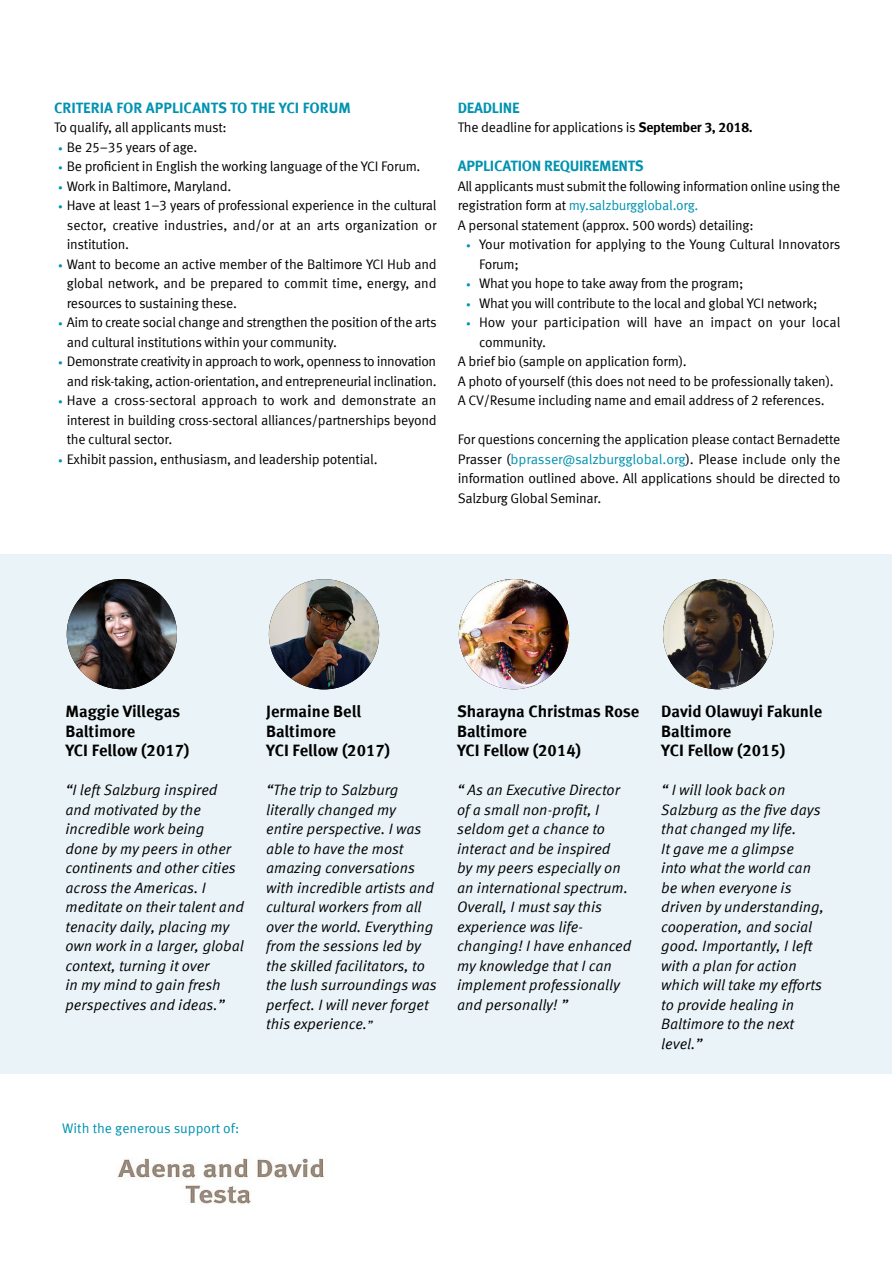
<style>
.page{position:relative;width:893px;height:1263px;background:#fff}
.page>*{position:absolute;margin:0;border:0;box-sizing:border-box;transform-origin:0 0}
.t1{font:700 16.5px/19.5px "Meta Offc";color:#000}
.t2{font:15px/19.5px "Meta Offc Norm Ita";color:#000}
.t3{font:700 15px "Meta Offc";color:#0093b0}
.t4{font:700 15px "Meta Offc";letter-spacing:-.02em;color:#0093b0}
.t5{font:13.8px/19.5px "Meta Offc Norm";letter-spacing:-.02em;color:#000;text-align:justify}
.t6{font:13.8px "Meta Offc Norm";color:#000}
.t7{font:13.8px "Meta Offc Norm";color:#0093b0}
.s1{font-size:9px;color:#0093b0}
.s2{font-family:"Meta Offc";font-weight:700}
.s3{color:#0093b0}
.s4{font-size:12px}
</style>
<div class="page">
<div style="left:0;top:554px;width:891px;height:519px;background:#eaf4f8"></div>
<img style="left:67px;top:579px;width:110px;height:110px;border-radius:55px">
<img style="left:269px;top:579px;width:110px;height:110px;border-radius:55px">
<img style="left:663px;top:579px;width:110px;height:110px;border-radius:55px">
<img style="left:118px;top:1158px;width:206px;height:46px">
<img style="left:459px;top:579px;width:110px;height:110px;border-radius:55px">
<p class="t3" style="left:54px;top:98px;width:298px">Criteria for Applicants to the YCI Forum</p>
<p class="t5" style="left:54px;top:118px;width:174px">To qualify, all applicants must:</p>
<p class="t5" style="left:58px;top:137px;width:141px"><span class="s1">•</span> Be 25–35 years of age.</p>
<p class="t5" style="left:58px;top:157px;width:364px"><span class="s1">•</span> Be proficient in English the working language of the YCI Forum.</p>
<p class="t5" style="left:58px;top:176px;width:175px"><span class="s1">•</span> Work in Baltimore, Maryland.</p>
<p class="t5" style="left:67px;top:196px;width:371px;text-indent:-9px"><span class="s1">•</span> Have at least 1–3 years of professional experience in the cultural sector, creative industries, and/or at an arts organization or institution.</p>
<p class="t5" style="left:67px;top:254px;width:371px;text-indent:-9px"><span class="s1">•</span> Want to become an active member of the Baltimore YCI Hub and global network, and be prepared to commit time, energy, and resources to sustaining these.</p>
<p class="t5" style="left:67px;top:313px;width:372px;text-indent:-9px"><span class="s1">•</span> Aim to create social change and strengthen the position of the arts and cultural institutions within your community.</p>
<p class="t5" style="left:58px;top:352px;width:380px;text-align:right"><span class="s1">•</span> Demonstrate creativity in approach to work, openness to innovation and risk-taking, action-orientation, and entrepreneurial inclination.</p>
<p class="t5" style="left:67px;top:391px;width:371px;text-indent:-9px"><span class="s1">•</span> Have a cross-sectoral approach to work and demonstrate an interest in building cross-sectoral alliances/partnerships beyond the cultural sector.</p>
<p class="t5" style="left:58px;top:449px;width:321px"><span class="s1">•</span> Exhibit passion, enthusiasm, and leadership potential.</p>
<p class="t4" style="left:458px;top:98px;width:63px">Deadline</p>
<p class="t5" style="left:458px;top:118px;width:297px">The deadline for applications is <span class="s2">September 3, 2018.</span></p>
<p class="t4" style="left:458px;top:157px;width:187px">Application Requirements</p>
<p class="t5" style="left:458px;top:176px;width:384px;text-align:left">All applicants must submit the following information online using the registration form at <span class="s3">my.salzburgglobal.org.<br></span>A personal statement (approx. 500 words) detailing:</p>
<p class="t5" style="left:479px;top:235px;width:363px;text-indent:-13px"><span class="s1">•</span> Your motivation for applying to the Young Cultural Innovators<br>Forum;</p>
<p class="t5" style="left:466px;top:274px;width:279px"><span class="s1">•</span> What you hope to take away from the program;</p>
<p class="t5" style="left:466px;top:293px;width:353px"><span class="s1">•</span> What you will contribute to the local and global YCI network;</p>
<p class="t6" style="left:466px;top:314px;width:376px"><span class="s1">•</span> How your participation will have an impact on your local</p>
<p class="t5" style="left:479px;top:332px;width:68px">community.</p>
<p class="t5" style="left:458px;top:352px;width:231px">A brief bio (sample on application form).</p>
<p class="t5" style="left:458px;top:371px;width:377px">A photo of yourself (this does not need to be professionally taken).</p>
<p class="t5" style="left:458px;top:391px;width:368px">A CV/Resume including name and email address of 2 references.</p>
<p class="t5" style="left:458px;top:430px;width:384px">For questions concerning the application please contact Bernadette Prasser (<span class="s3">bprasser@salzburgglobal.org</span>). Please include only the information outlined above. All applications should be directed to Salzburg Global Seminar.</p>
<p class="t1" style="left:65px;top:702px;width:126px">Maggie Villegas<br>Baltimore<br>YCI Fellow (2017)</p>
<p class="t2" style="left:65px;top:780px;width:180px">“I left Salzburg inspired and motivated by the incredible work being<br>done by my peers in other continents and other cities across the Americas. I meditate on their talent and tenacity daily, placing my own work in a larger, global context, turning it over<br>in my mind to gain fresh perspectives and ideas.”</p>
<p class="t1" style="left:266px;top:702px;width:126px">Jermaine Bell<br>Baltimore<br>YCI Fellow (2017)</p>
<p class="t2" style="left:266px;top:780px;width:172px">“The trip to Salzburg literally changed my entire perspective. I was able to have the most amazing conversations with incredible artists and cultural workers from all over the world. Everything from the sessions led by the skilled facilitators, to the lush surroundings was perfect. I will never forget this experience.<span class="s4">”</span></p>
<p class="t1" style="left:457px;top:702px;width:184px">Sharayna Christmas Rose<br>Baltimore<br>YCI Fellow (2014)</p>
<p class="t2" style="left:457px;top:780px;width:176px">“ As an Executive Director of a small non-profit, I seldom get a chance to interact and be inspired<br>by my peers especially on an international spectrum.<br>Overall, I must say this experience was life&shy;changing! I have enhanced my knowledge that I can implement professionally and personally! ”</p>
<p class="t1" style="left:661px;top:702px;width:162px">David Olawuyi Fakunle<br>Baltimore<br>YCI Fellow (2015)</p>
<p class="t2" style="left:661px;top:780px;width:164px">“ I will look back on<br>Salzburg as the five days that changed my life.<br>It gave me a glimpse<br>into what the world can be when everyone is driven by understanding, cooperation, and social good. Importantly, I left with a plan for action which will take my efforts to provide healing in<br>Baltimore to the next level.”</p>
<p class="t7" style="left:62px;top:1120px;width:178px">With the generous support of:</p>
</div>
